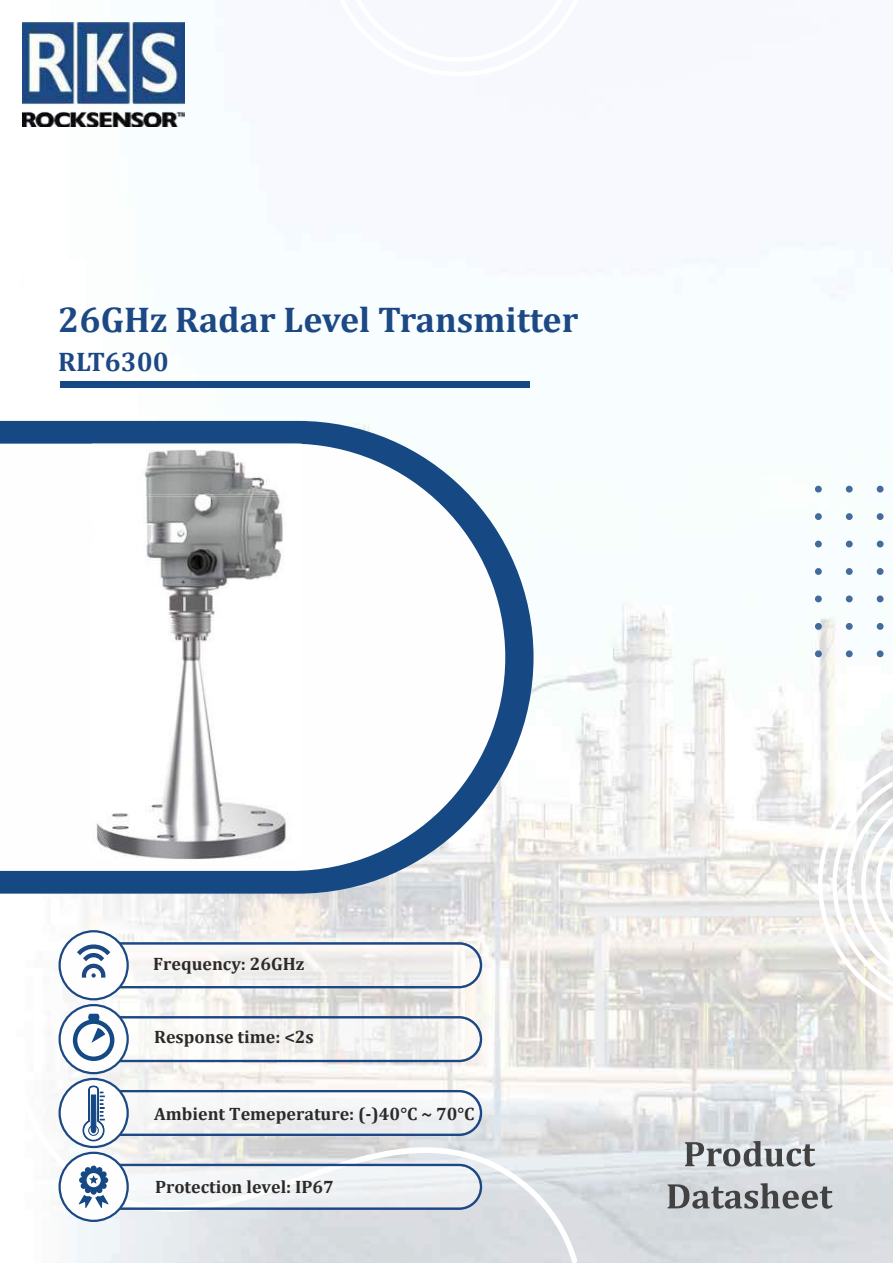
<style>
.page{position:relative;width:893px;height:1263px;background:#fff}
.page>*{position:absolute;margin:0;border:0;box-sizing:border-box;transform-origin:0 0}
.t1{font:700 36px "Cambria";color:#1c4884}
.t2{font:700 27px "Cambria";color:#1c4884}
.t3{font:700 18px "Cambria";color:#2b2a29}
</style>
<div class="page">
<img style="left:0;top:22px;width:893px;height:1241px">
<svg style="left:818px;top:765px;width:75px;height:238px"></svg>
<svg style="left:340px;top:22px;width:238px;height:54px"></svg>
<svg style="left:0;top:1052px;width:577px;height:211px"></svg>
<svg style="left:815px;top:486px;width:7px;height:7px"></svg>
<div style="left:846px;top:486px;width:7px;height:7px;background:#436c9c;border-radius:50%"></div>
<div style="left:877px;top:486px;width:7px;height:7px;background:#436c9c;border-radius:50%"></div>
<div style="left:815px;top:513px;width:7px;height:7px;background:#436c9c;border-radius:50%"></div>
<div style="left:846px;top:513px;width:7px;height:7px;background:#436c9c;border-radius:50%"></div>
<svg style="left:877px;top:513px;width:7px;height:7px"></svg>
<div style="left:815px;top:541px;width:7px;height:6px;background:#436c9c;border-radius:50%"></div>
<div style="left:846px;top:541px;width:7px;height:6px;background:#436c9c;border-radius:50%"></div>
<div style="left:877px;top:541px;width:7px;height:6px;background:#436c9c;border-radius:50%"></div>
<div style="left:815px;top:568px;width:7px;height:7px;background:#436c9c;border-radius:50%"></div>
<svg style="left:846px;top:568px;width:7px;height:7px"></svg>
<svg style="left:877px;top:568px;width:7px;height:7px"></svg>
<svg style="left:815px;top:595px;width:7px;height:7px"></svg>
<svg style="left:846px;top:595px;width:7px;height:7px"></svg>
<div style="left:877px;top:595px;width:7px;height:7px;background:#436c9c;border-radius:50%"></div>
<div style="left:815px;top:623px;width:7px;height:7px;background:#426a9b;border-radius:50%"></div>
<div style="left:846px;top:623px;width:7px;height:7px;background:#436c9c;border-radius:50%"></div>
<svg style="left:877px;top:623px;width:7px;height:7px"></svg>
<svg style="left:815px;top:650px;width:7px;height:7px"></svg>
<div style="left:846px;top:650px;width:7px;height:7px;background:#436c9c;border-radius:50%"></div>
<div style="left:877px;top:650px;width:7px;height:7px;background:#436c9c;border-radius:50%"></div>
<svg style="left:0;top:421px;width:533px;height:473px;fill:#164884"></svg>
<svg style="left:0;top:444px;width:505px;height:427px"></svg>
<div style="left:60px;top:382px;width:469px;height:6px;background:#164884"></div>
<img style="left:23px;top:22px;width:162px;height:105px">
<div style="left:88px;top:1017px;width:393px;height:44px;background:linear-gradient(to right,#f8f7f6,#eeedec);border-radius:22px"></div>
<div style="left:87px;top:1016px;width:395px;height:46px;border:2px solid #1c4884;border-radius:22px"></div>
<svg style="left:60px;top:1005px;width:68px;height:68px"></svg>
<div style="left:58px;top:1004px;width:71px;height:70px;border:2px solid #1c4884;border-radius:50%"></div>
<div style="left:88px;top:943px;width:393px;height:44px;background:#f2f1ef;border-radius:22px"></div>
<div style="left:87px;top:942px;width:395px;height:46px;border:2px solid #1c4884;border-radius:22px"></div>
<div style="left:60px;top:931px;width:68px;height:68px;background:#fefefe;border-radius:50%"></div>
<div style="left:58px;top:930px;width:71px;height:70px;border:2px solid #1c4884;border-radius:50%"></div>
<svg style="left:77px;top:944px;width:33px;height:34px"></svg>
<div style="left:88px;top:1091px;width:393px;height:44px;background:#f2f4f4;border-radius:22px"></div>
<svg style="left:88px;top:1165px;width:393px;height:44px;fill:#f1f3f5"></svg>
<div style="left:87px;top:1090px;width:395px;height:46px;border:2px solid #1c4884;border-radius:22px"></div>
<div style="left:87px;top:1164px;width:395px;height:46px;border:2px solid #1c4884;border-radius:22px"></div>
<div style="left:60px;top:1079px;width:68px;height:68px;background:#fefefe;border-radius:50%"></div>
<div style="left:58px;top:1078px;width:71px;height:70px;border:2px solid #1c4884;border-radius:50%"></div>
<div style="left:60px;top:1153px;width:68px;height:68px;background:#fefefe;border-radius:50%"></div>
<div style="left:58px;top:1152px;width:71px;height:70px;border:2px solid #1c4884;border-radius:50%"></div>
<svg style="left:79px;top:1165px;width:30px;height:43px"></svg>
<svg style="left:685px;top:1141px;width:130px;height:25px;background:#a5a7aa"></svg>
<svg style="left:668px;top:1183px;width:165px;height:26px;background:#9ea1a3"></svg>
<img style="left:92px;top:444px;width:210px;height:50px">
<img style="left:92px;top:539px;width:210px;height:320px">
<img style="left:92px;top:494px;width:210px;height:45px">
<img style="left:92px;top:817px;width:24px;height:42px">
<svg style="left:73px;top:1014px;width:41px;height:47px"></svg>
<svg style="left:82px;top:1085px;width:23px;height:57px"></svg>
<div style="left:88px;top:1125px;width:11px;height:11px;border:1px solid #164884;border-radius:50%"></div>
<h1 class="t1" style="left:58px;top:295px;width:522px">26GHz Radar Level Transmitter</h1>
<h2 class="t2" style="left:58px;top:343px;width:112px">RLT6300</h2>
<p class="t3" style="left:153px;top:951px;width:153px">Frequency: 26GHz</p>
<p class="t3" style="left:154px;top:1024px;width:161px">Response time: &lt;2s</p>
<p class="t3" style="left:154px;top:1101px;width:322px">Ambient Temeperature: (-)40°C ~ 70°C</p>
<p class="t3" style="left:155px;top:1174px;width:180px">Protection level: IP67</p>
</div>
